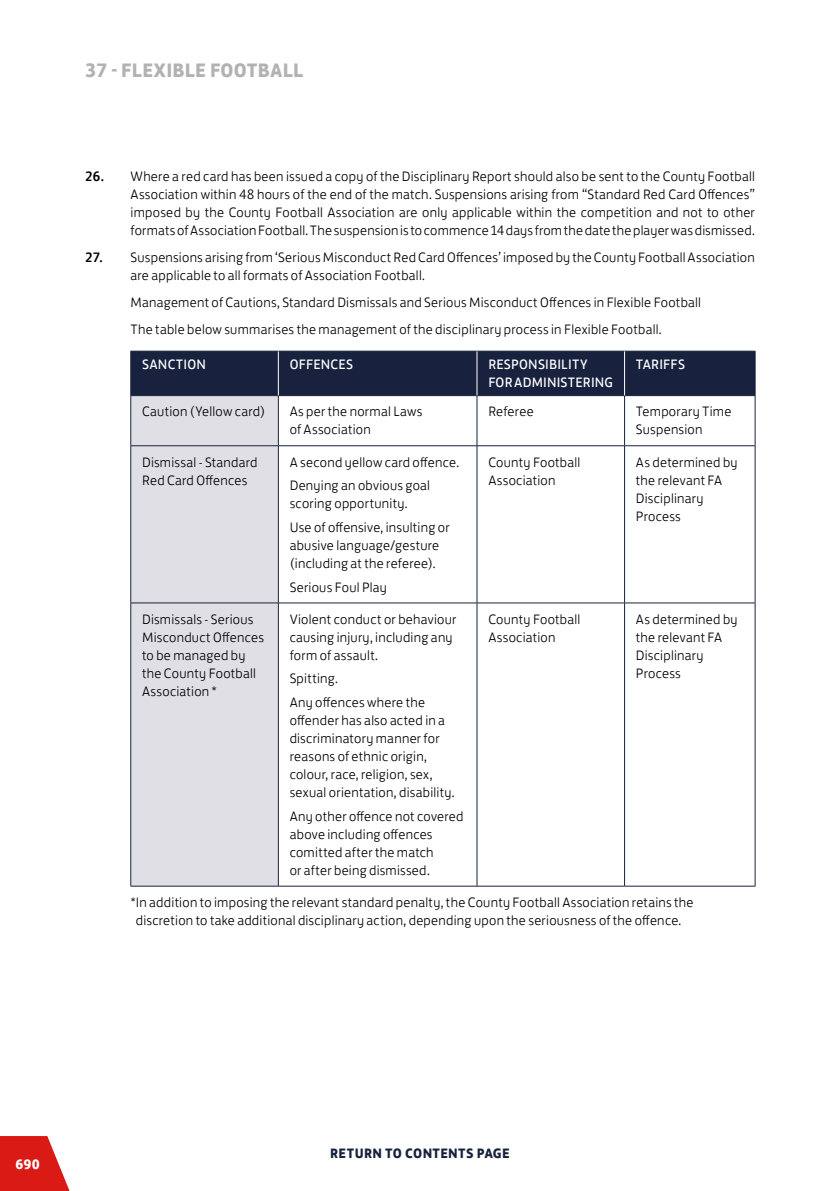
<style>
.page{position:relative;width:840px;height:1191px;background:#fff}
.page>*{position:absolute;margin:0;border:0;box-sizing:border-box;transform-origin:0 0}
.t1{font:700 20px "FS Jack";letter-spacing:.005em;color:#b3b2b2}
.Table_body{font:300 14px/18px "FS Jack";letter-spacing:.02em;color:#000}
._09_Body_copy_numbered_lv1{font:300 14px/18px "FS Jack";letter-spacing:.015em;color:#000;text-align:justify}
._14_Body_copy_tab{font:300 14px "FS Jack";letter-spacing:.02em;color:#000}
.Table_Head{font:14px/18px "FS Jack";letter-spacing:.015em;color:#fff}
.t2{font:700 14px "FS Jack";letter-spacing:.02em;color:#18223e}
.t3{font:700 14px "FS Jack";color:#fff}
.s1{font-weight:500}
</style>
<div class="page">
<div style="left:131px;top:352px;width:623px;height:43px;background:#18223e"></div>
<div style="left:131px;top:396px;width:147px;height:489px;background:#e0dfe6"></div>
<hr style="left:130px;top:396px;width:1px;height:49px;background:#18223e">
<hr style="left:130px;top:445px;width:148px;height:1px;background:#18223e">
<hr style="left:130px;top:446px;width:1px;height:156px;background:#18223e">
<hr style="left:130px;top:602px;width:148px;height:1px;background:#18223e">
<hr style="left:130px;top:603px;width:1px;height:283px;background:#18223e">
<hr style="left:278px;top:396px;width:1px;height:49px;background:#18223e">
<hr style="left:476px;top:396px;width:1px;height:49px;background:#18223e">
<hr style="left:624px;top:396px;width:1px;height:49px;background:#18223e">
<hr style="left:754px;top:396px;width:1px;height:49px;background:#18223e">
<hr style="left:278px;top:445px;width:198px;height:1px;background:#18223e">
<hr style="left:278px;top:446px;width:1px;height:156px;background:#18223e">
<hr style="left:476px;top:445px;width:148px;height:1px;background:#18223e">
<hr style="left:476px;top:446px;width:1px;height:156px;background:#18223e">
<hr style="left:624px;top:445px;width:131px;height:1px;background:#18223e">
<hr style="left:624px;top:446px;width:1px;height:156px;background:#18223e">
<hr style="left:754px;top:446px;width:1px;height:156px;background:#18223e">
<hr style="left:278px;top:602px;width:198px;height:1px;background:#18223e">
<hr style="left:278px;top:603px;width:1px;height:283px;background:#18223e">
<hr style="left:476px;top:602px;width:148px;height:1px;background:#18223e">
<hr style="left:476px;top:603px;width:1px;height:283px;background:#18223e">
<hr style="left:624px;top:602px;width:131px;height:1px;background:#18223e">
<hr style="left:624px;top:603px;width:1px;height:283px;background:#18223e">
<hr style="left:754px;top:603px;width:1px;height:283px;background:#18223e">
<hr style="left:130px;top:351px;width:148px;height:1px;background:#18223e">
<hr style="left:130px;top:351px;width:1px;height:44px;background:#18223e">
<hr style="left:278px;top:351px;width:198px;height:1px;background:#18223e">
<hr style="left:476px;top:351px;width:148px;height:1px;background:#18223e">
<hr style="left:624px;top:351px;width:131px;height:1px;background:#18223e">
<hr style="left:754px;top:351px;width:1px;height:44px;background:#18223e">
<hr style="left:130px;top:395px;width:148px;height:1px;background:#18223e">
<hr style="left:278px;top:395px;width:198px;height:1px;background:#18223e">
<hr style="left:476px;top:395px;width:148px;height:1px;background:#18223e">
<hr style="left:624px;top:395px;width:131px;height:1px;background:#18223e">
<hr style="left:278px;top:351px;width:1px;height:44px;background:#fff">
<hr style="left:476px;top:351px;width:1px;height:44px;background:#fff">
<hr style="left:624px;top:351px;width:1px;height:44px;background:#fff">
<hr style="left:130px;top:885px;width:148px;height:1px;background:#18223e">
<hr style="left:278px;top:885px;width:198px;height:1px;background:#18223e">
<hr style="left:476px;top:885px;width:148px;height:1px;background:#18223e">
<hr style="left:624px;top:885px;width:131px;height:1px;background:#18223e">
<svg style="left:0;top:1136px;width:70px;height:55px"></svg>
<h1 class="t1" style="left:85px;top:54px;width:220px">37 - FLEXIBLE FOOTBALL</h1>
<p class="_09_Body_copy_numbered_lv1" style="left:130px;top:166px;width:625px;text-indent:-45px"><span class="s1">26.</span> Where a red card has been issued a copy of the Disciplinary Report should also be sent to the County Football Association within 48 hours of the end of the match. Suspensions arising from “Standard Red Card Offences” imposed by the County Football Association are only applicable within the competition and not to other formats of Association Football. The suspension is to commence 14 days from the date the player was dismissed.</p>
<p class="_09_Body_copy_numbered_lv1" style="left:130px;top:247px;width:625px;text-indent:-45px"><span class="s1">27.</span> Suspensions arising from ‘Serious Misconduct Red Card Offences’ imposed by the County Football Association are applicable to all formats of Association Football.</p>
<p class="_14_Body_copy_tab" style="left:130px;top:291px;width:571px">Management of Cautions, Standard Dismissals and Serious Misconduct Offences in Flexible Football</p>
<p class="_14_Body_copy_tab" style="left:130px;top:318px;width:532px">The table below summarises the management of the disciplinary process in Flexible Football.</p>
<p class="Table_Head" style="left:142px;top:354px;width:65px">SANCTION</p>
<p class="Table_Head" style="left:289px;top:354px;width:65px">OFFENCES</p>
<p class="Table_Head" style="left:488px;top:354px;width:126px">RESPONSIBILITY<br>FOR ADMINISTERING</p>
<p class="Table_Head" style="left:635px;top:354px;width:51px">TARIFFS</p>
<p class="Table_body" style="left:142px;top:401px;width:125px">Caution (Yellow card)</p>
<p class="Table_body" style="left:289px;top:401px;width:134px">As per the normal Laws of Association</p>
<p class="Table_body" style="left:488px;top:401px;width:47px">Referee</p>
<p class="Table_body" style="left:635px;top:401px;width:97px">Temporary Time<br>Suspension</p>
<p class="Table_body" style="left:142px;top:451px;width:117px">Dismissal - Standard<br>Red Card Offences</p>
<p class="Table_body" style="left:289px;top:451px;width:171px">A second yellow card offence.</p>
<p class="Table_body" style="left:488px;top:451px;width:93px">County Football<br>Association</p>
<p class="Table_body" style="left:635px;top:451px;width:103px">As determined by the relevant FA<br>Disciplinary<br>Process</p>
<p class="Table_body" style="left:289px;top:475px;width:142px">Denying an obvious goal scoring opportunity.</p>
<p class="Table_body" style="left:289px;top:517px;width:161px">Use of offensive, insulting or abusive language/gesture (including at the referee).</p>
<p class="Table_body" style="left:289px;top:576px;width:99px">Serious Foul Play</p>
<p class="Table_body" style="left:142px;top:608px;width:123px">Dismissals - Serious<br>Misconduct Offences to be managed by the County Football<br>Association *</p>
<p class="Table_body" style="left:289px;top:608px;width:168px">Violent conduct or behaviour causing injury, including any form of assault.</p>
<p class="Table_body" style="left:289px;top:668px;width:50px">Spitting.</p>
<p class="Table_body" style="left:289px;top:692px;width:166px">Any offences where the offender has also acted in a discriminatory manner for reasons of ethnic origin, colour, race, religion, sex, sexual orientation, disability.</p>
<p class="Table_body" style="left:289px;top:805px;width:175px">Any other offence not covered above including offences comitted after the match<br>or after being dismissed.</p>
<p class="Table_body" style="left:488px;top:608px;width:93px">County Football<br>Association</p>
<p class="Table_body" style="left:635px;top:608px;width:103px">As determined by the relevant FA<br>Disciplinary<br>Process</p>
<p class="Table_body" style="left:131px;top:892px;width:564px;text-align:center">*In addition to imposing the relevant standard penalty, the County Football Association retains the discretion to take additional disciplinary action, depending upon the seriousness of the offence.</p>
<p class="t3" style="left:16px;top:1152px;width:26px">690</p>
<p class="t2" style="left:330px;top:1141px;width:181px">RETURN TO CONTENTS PAGE</p>
</div>
